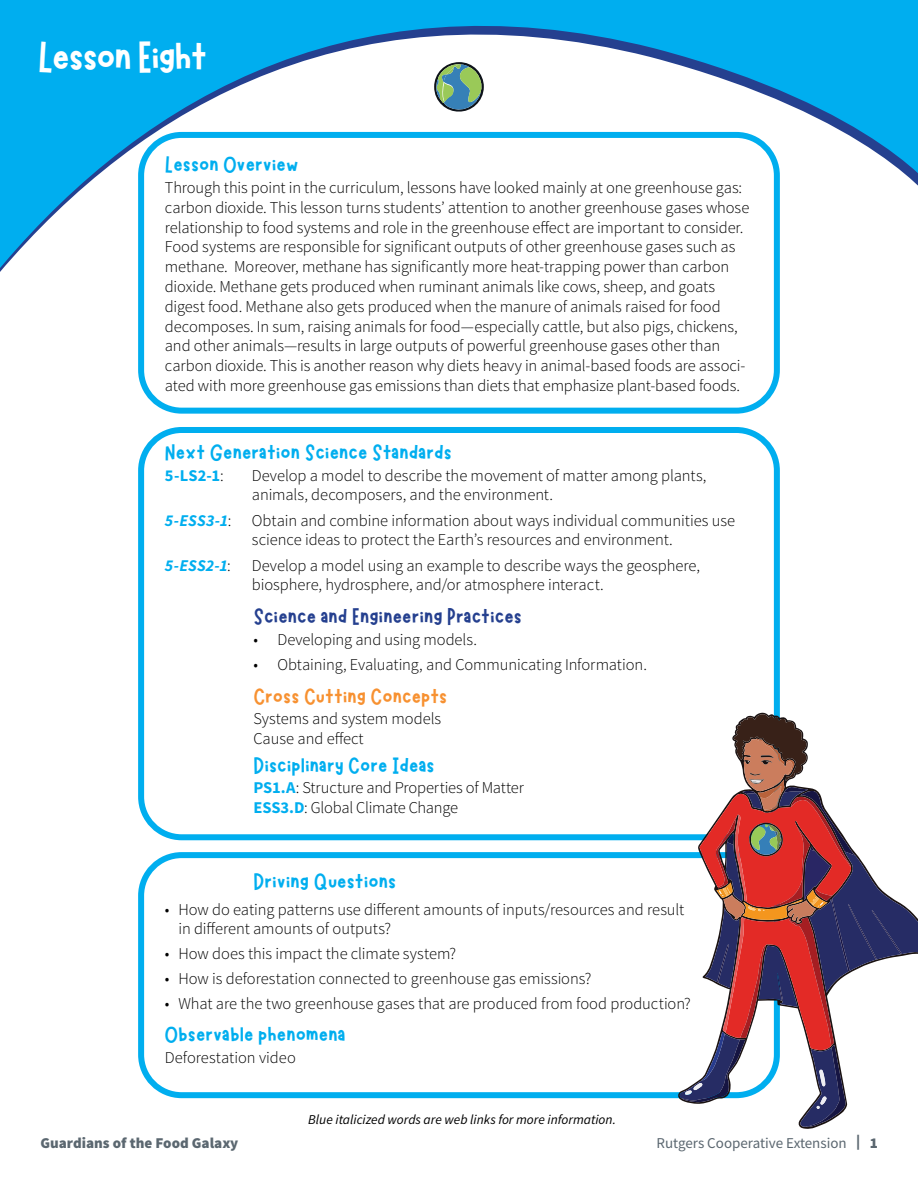
<style>
.page{position:relative;width:918px;height:1188px;background:#fff}
.page>*{position:absolute;margin:0;border:0;box-sizing:border-box;transform-origin:0 0}
.t1{font:45px "Marykate";letter-spacing:-.03em;color:#fff}
.t2{font:24px "Marykate";color:#00aeef}
.t3{font:24px "Marykate";color:#25408f}
.t4{font:24px "Marykate";color:#f79131}
.t5{font:300 16.5px/19.8px "Source Sans Pro";letter-spacing:-.005em;color:#000}
.t6{font:italic 700 16.5px "Source Sans Pro";color:#00aeef}
.t7{font:700 16.5px "Source Sans Pro";color:#00aeef}
.t8{font:15px "Source Sans Pro";color:#5b6770}
.t9{font:900 15px "Source Sans Pro";color:#5b6770}
.t10{font:italic 13.5px "Source Sans Pro";color:#000}
.s1{font-weight:300;color:#000}
.s2{font-weight:700;font-style:italic;color:#00aeef}
.s3{font-weight:300;font-style:normal;color:#000}
.s4{font-weight:700;color:#00aeef}
.s5{font-weight:900}
</style>
<div class="page">
<svg style="left:0;top:0;width:918px;height:462px"></svg>
<div style="left:138px;top:852px;width:642px;height:246px;border:6px solid #00aeef;border-radius:40px"></div>
<div style="left:138px;top:132px;width:642px;height:282px;border:6px solid #00aeef;border-radius:40px"></div>
<div style="left:138px;top:427px;width:642px;height:413px;border:6px solid #00aeef;border-radius:40px"></div>
<svg style="left:679px;top:714px;width:239px;height:413px"></svg>
<h1 class="t1" style="left:38px;top:40px;width:171px">Lesson Eight</h1>
<h2 class="t2" style="left:165px;top:156px;width:135px">Lesson Overview</h2>
<p class="t5" style="left:165px;top:178px;width:586px">Through this point in the curriculum, lessons have looked mainly at one greenhouse gas: carbon dioxide. This lesson turns students’ attention to another greenhouse gases whose relationship to food systems and role in the greenhouse effect are important to consider.<br>Food systems are responsible for significant outputs of other greenhouse gases such as methane. Moreover, methane has significantly more heat-trapping power than carbon dioxide. Methane gets produced when ruminant animals like cows, sheep, and goats digest food. Methane also gets produced when the manure of animals raised for food decomposes. In sum, raising animals for food—especially cattle, but also pigs, chickens, and other animals—results in large outputs of powerful greenhouse gases other than carbon dioxide. This is another reason why diets heavy in animal-based foods are associ&shy;ated with more greenhouse gas emissions than diets that emphasize plant-based foods.</p>
<h2 class="t2" style="left:165px;top:443px;width:289px">Next Generation Science Standards</h2>
<p class="t7" style="left:165px;top:464px;width:60px">5-LS2-1<span class="s1">:</span></p>
<p class="t5" style="left:252px;top:465px;width:456px">Develop a model to describe the movement of matter among plants, animals, decomposers, and the environment.</p>
<p class="t5" style="left:252px;top:510px;width:485px;text-indent:-87px"><span class="s2">5-ESS3-1</span>: Obtain and combine information about ways individual communities use science ideas to protect the Earth’s resources and environment.</p>
<p class="t6" style="left:165px;top:554px;width:68px">5-ESS2-1<span class="s3">:</span></p>
<p class="t5" style="left:252px;top:555px;width:450px">Develop a model using an example to describe ways the geosphere, biosphere, hydrosphere, and/or atmosphere interact.</p>
<h2 class="t3" style="left:253px;top:607px;width:270px">Science and Engineering Practices</h2>
<p class="t5" style="left:253px;top:630px;width:225px">• Developing and using models.</p>
<p class="t5" style="left:253px;top:655px;width:395px">• Obtaining, Evaluating, and Communicating Information.</p>
<h2 class="t4" style="left:253px;top:687px;width:196px">Cross Cutting Concepts</h2>
<p class="t5" style="left:253px;top:709px;width:189px">Systems and system models<br>Cause and effect</p>
<h2 class="t2" style="left:253px;top:756px;width:183px">Disciplinary Core Ideas</h2>
<p class="t5" style="left:253px;top:778px;width:272px"><span class="s4">PS1.A</span>: Structure and Properties of Matter<br><span class="s4">ESS3.D</span>: Global Climate Change</p>
<h2 class="t2" style="left:253px;top:872px;width:144px">Driving Questions</h2>
<p class="t5" style="left:178px;top:899px;width:507px;text-indent:-13px">• How do eating patterns use different amounts of inputs/resources and result in different amounts of outputs?</p>
<p class="t5" style="left:165px;top:944px;width:293px">• How does this impact the climate system?</p>
<p class="t5" style="left:165px;top:969px;width:428px">• How is deforestation connected to greenhouse gas emissions?</p>
<p class="t5" style="left:165px;top:993px;width:527px">• What are the two greenhouse gases that are produced from food production?</p>
<h2 class="t2" style="left:165px;top:1026px;width:182px">Observable phenomena</h2>
<p class="t5" style="left:165px;top:1048px;width:132px">Deforestation video</p>
<p class="t9" style="left:40px;top:1133px;width:199px">Guardians of the Food Galaxy</p>
<p class="t10" style="left:308px;top:1111px;width:309px">Blue italicized words are web links for more information.</p>
<p class="t8" style="left:656px;top:1133px;width:223px">Rutgers Cooperative Extension <span class="s5">| 1</span></p>
</div>
